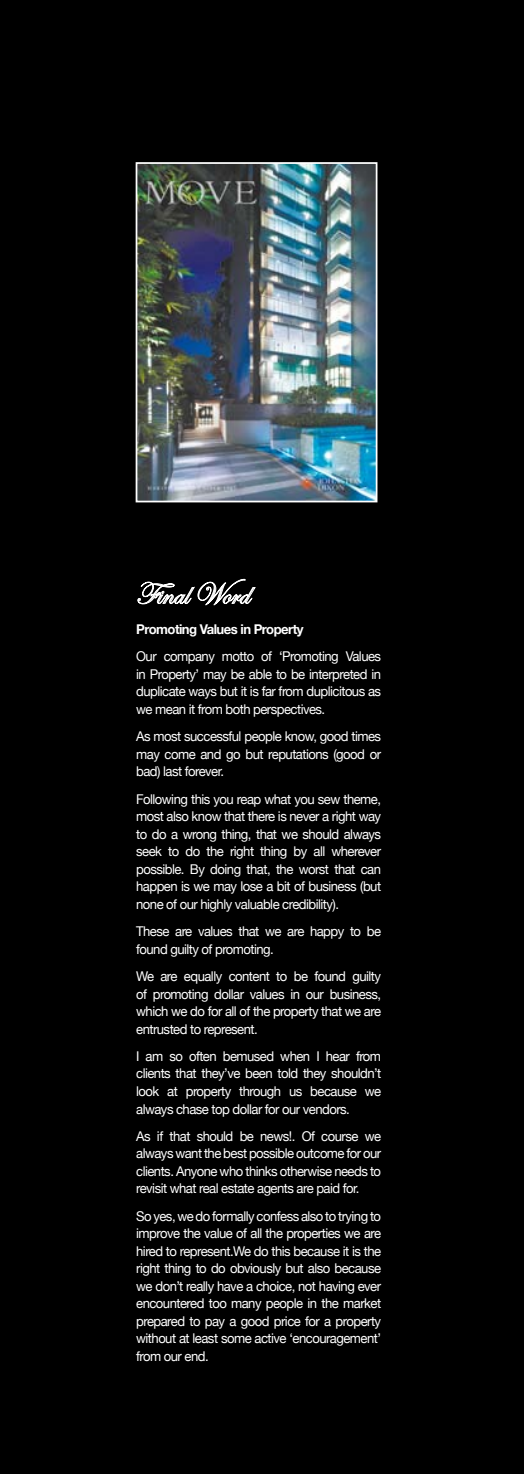
<style>
.page{position:relative;width:524px;height:1474px;background:#fff}
.page>*{position:absolute;margin:0;border:0;box-sizing:border-box;transform-origin:0 0}
.t1{font:31.5px "Edwardian Script ITC";letter-spacing:-.005em;color:#fff}
.t2{font:13.47px/17.5px "Helvetica Neue";letter-spacing:-.04em;color:#fff;text-align:justify}
.t3{font:700 13.47px "Helvetica Neue";letter-spacing:-.04em;color:#fff}
</style>
<div class="page">
<div style="left:0;top:0;width:523px;height:1473px;background:#000"></div>
<svg style="left:137px;top:579px;width:119px;height:27px"></svg>
<img style="left:138px;top:165px;width:236px;height:334px">
<div style="left:135px;top:162px;width:242px;height:340px;border:2px solid #fff"></div>
<h1 class="t1" style="left:136px;top:576px;width:114px">Final Word</h1>
<p class="t3" style="left:136px;top:620px;width:169px">Promoting Values in Property</p>
<p class="t2" style="left:136px;top:647px;width:246px">Our company motto of ‘Promoting Values in Property’ may be able to be interpreted in duplicate ways but it is far from duplicitous as we mean it from both perspectives.</p>
<p class="t2" style="left:136px;top:727px;width:246px">As most successful people know, good times may come and go but reputations (good or bad) last forever.</p>
<p class="t2" style="left:136px;top:789px;width:246px">Following this you reap what you sew theme, most also know that there is never a right way to do a wrong thing, that we should always seek to do the right thing by all wherever possible. By doing that, the worst that can happen is we may lose a bit of business (but none of our highly valuable credibility).</p>
<p class="t2" style="left:136px;top:922px;width:246px">These are values that we are happy to be found guilty of promoting.</p>
<p class="t2" style="left:136px;top:967px;width:246px">We are equally content to be found guilty of promoting dollar values in our business, which we do for all of the property that we are entrusted to represent.</p>
<p class="t2" style="left:136px;top:1047px;width:246px">I am so often bemused when I hear from clients that they’ve been told they shouldn’t look at property through us because we always chase top dollar for our vendors.</p>
<p class="t2" style="left:136px;top:1127px;width:246px">As if that should be news!. Of course we always want the best possible outcome for our clients. Anyone who thinks otherwise needs to revisit what real estate agents are paid for.</p>
<p class="t2" style="left:136px;top:1207px;width:246px">So yes, we do formally confess also to trying to improve the value of all the properties we are hired to represent.We do this because it is the right thing to do obviously but also because we don’t really have a choice, not having ever encountered too many people in the market prepared to pay a good price for a property without at least some active ‘encouragement’ from our end.</p>
</div>
